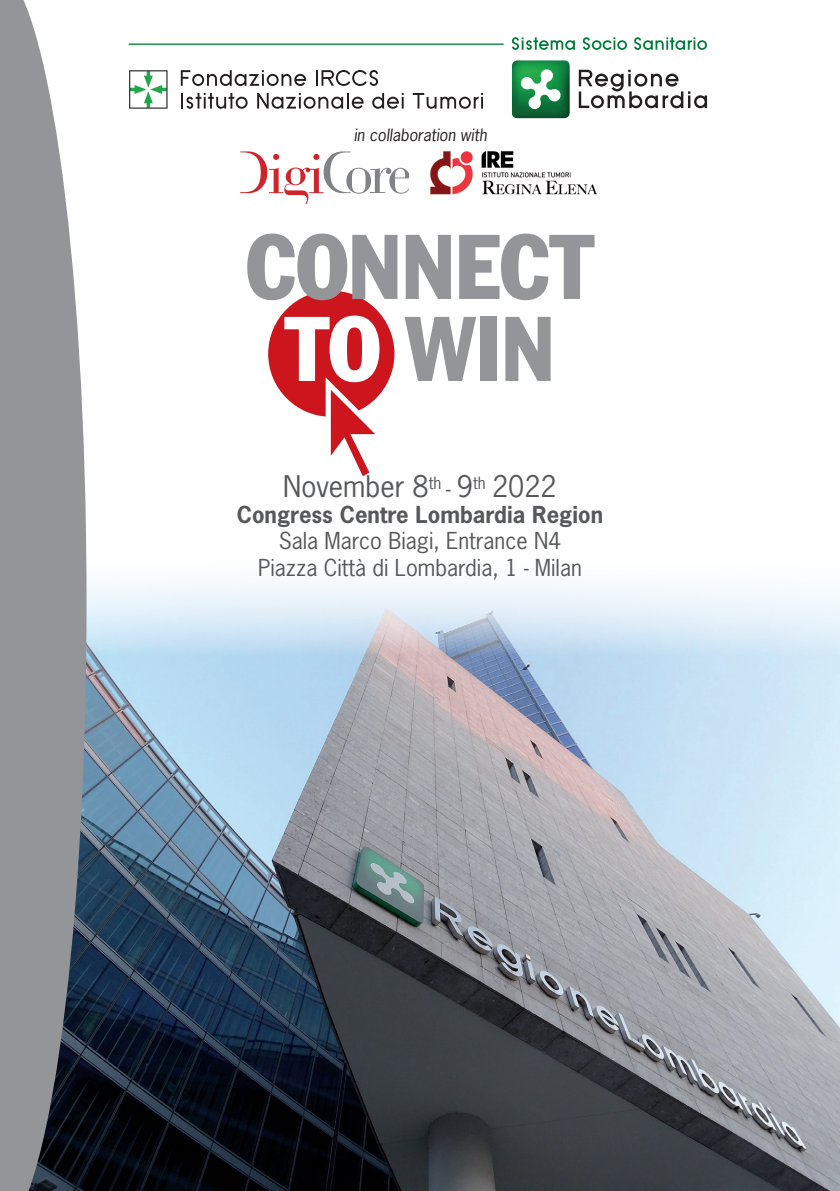
<style>
.page{position:relative;width:840px;height:1191px;background:#fff}
.page>*{position:absolute;margin:0;border:0;box-sizing:border-box;transform-origin:0 0}
.t1{font:condensed 90px "Franklin Gothic Std";color:#939598}
.t2{font:28px "News Gothic Std";color:#57585a}
.t3{font:22px "News Gothic Std";color:#57585a}
.t4{font:700 22px "News Gothic Std";color:#57585a}
.t5{font:italic 16px "News Gothic Std";color:#231f20}
.s1{color:#fff}
.s2{font-size:22px}
</style>
<div class="page">
<img style="left:430px;top:151px;width:168px;height:44px">
<img style="left:86px;top:544px;width:753px;height:647px">
<svg style="left:240px;top:151px;width:168px;height:53px"></svg>
<svg style="left:0;top:0;width:86px;height:1191px;background:#929598"></svg>
<div style="left:268px;top:291px;width:126px;height:126px;background:#cd151d;border-radius:50%"></div>
<svg style="left:321px;top:376px;width:70px;height:100px"></svg>
<svg style="left:512px;top:37px;width:62px;height:13px"></svg>
<svg style="left:582px;top:37px;width:44px;height:13px"></svg>
<svg style="left:634px;top:37px;width:72px;height:13px"></svg>
<svg style="left:511px;top:60px;width:58px;height:58px"></svg>
<svg style="left:578px;top:70px;width:128px;height:38px"></svg>
<hr style="left:129px;top:44px;width:374px;height:1px;background:#108543">
<svg style="left:181px;top:70px;width:125px;height:16px"></svg>
<svg style="left:316px;top:70px;width:62px;height:16px"></svg>
<svg style="left:181px;top:93px;width:66px;height:16px"></svg>
<svg style="left:257px;top:93px;width:106px;height:16px"></svg>
<svg style="left:372px;top:93px;width:31px;height:16px"></svg>
<svg style="left:412px;top:93px;width:70px;height:16px"></svg>
<svg style="left:129px;top:70px;width:38px;height:39px"></svg>
<p class="t5" style="left:353px;top:125px;width:135px">in collaboration with</p>
<p class="t1" style="left:246px;top:212px;width:348px">CONNECT</p>
<p class="t1" style="left:285px;top:294px;width:271px"><span class="s1">TO</span> WIN</p>
<p class="t2" style="left:283px;top:468px;width:275px">November 8<sup>th</sup> <span class="s2">-</span> 9<sup>th</sup> 2022</p>
<p class="t4" style="left:237px;top:500px;width:367px">Congress Centre Lombardia Region</p>
<p class="t3" style="left:279px;top:527px;width:284px">Sala Marco Biagi, Entrance N4</p>
<p class="t3" style="left:258px;top:553px;width:325px">Piazza Città di Lombardia, 1 - Milan</p>
</div>
